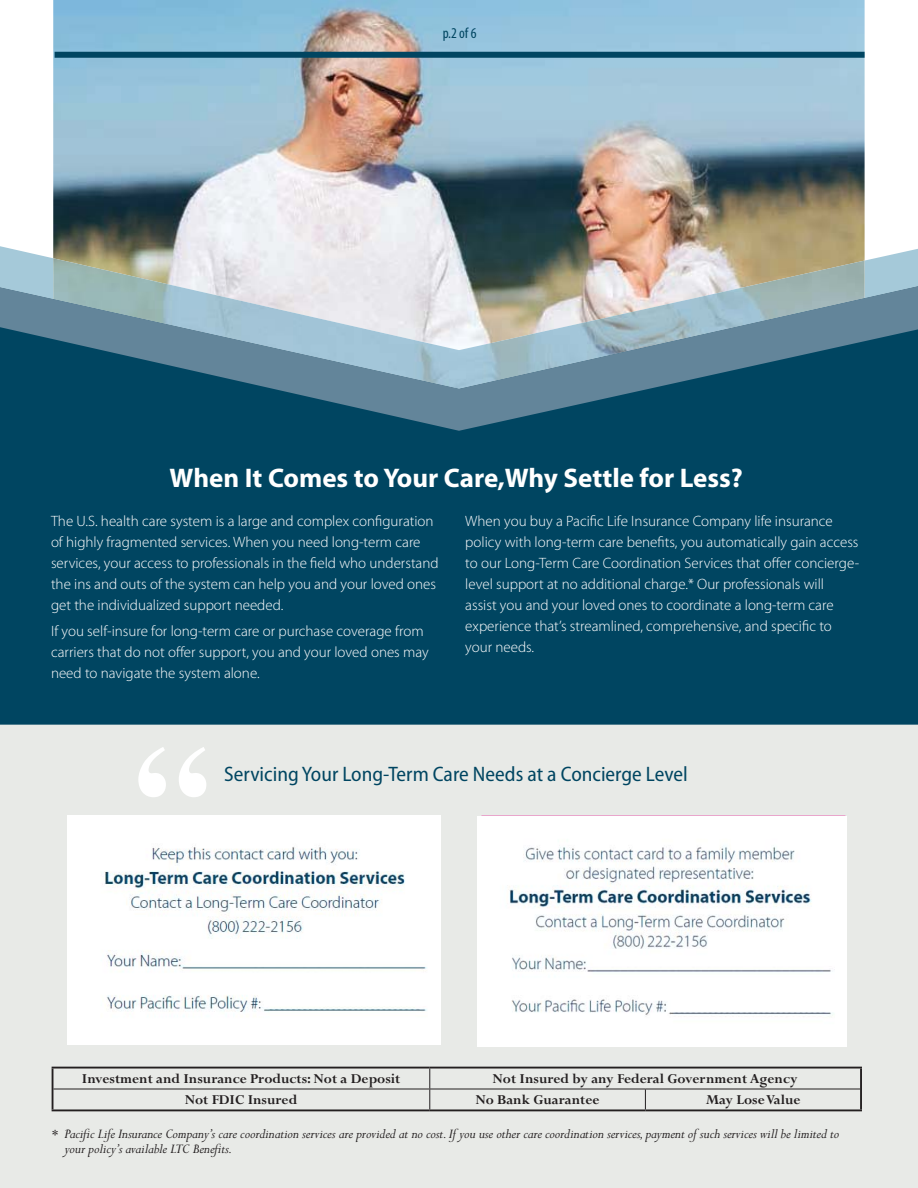
<style>
.page{position:relative;width:918px;height:1188px;background:#fff}
.page>*{position:absolute;margin:0;border:0;box-sizing:border-box;transform-origin:0 0}
.t1{font:700 150px "Times";color:#fff}
.t2{font:700 27px "Myriad Pro";color:#fff}
.t3{font:semi-condensed 21px "Myriad Pro";color:#004561}
.t4{font:300 15px/21px "Myriad Pro";color:#fff}
.t5{font:italic 15px/15px "Perpetua Std";letter-spacing:-.01em;color:#231f20}
.t6{font:700 15px "Perpetua Std";color:#231f20}
.t7{font:condensed 15px "Myriad Pro";color:#004561}
</style>
<div class="page">
<div style="left:0;top:701px;width:917px;height:487px;background:#e8eae7"></div>
<img style="left:53px;top:0;width:812px;height:246px">
<div style="left:0;top:431px;width:918px;height:294px;background:#004561"></div>
<hr style="left:52px;top:1067px;width:378px;height:2px;background:#231f20">
<hr style="left:430px;top:1067px;width:432px;height:2px;background:#231f20">
<hr style="left:860px;top:1069px;width:2px;height:20px;background:#231f20">
<svg style="left:52px;top:1069px;width:1px;height:40px"></svg>
<hr style="left:53px;top:1089px;width:377px;height:1px;background:#231f20">
<hr style="left:52px;top:1109px;width:378px;height:2px;background:#231f20">
<svg style="left:429px;top:1069px;width:1px;height:40px"></svg>
<hr style="left:430px;top:1089px;width:215px;height:1px;background:#231f20">
<hr style="left:430px;top:1109px;width:215px;height:2px;background:#231f20">
<svg style="left:645px;top:1090px;width:1px;height:19px"></svg>
<hr style="left:645px;top:1089px;width:215px;height:1px;background:#231f20">
<hr style="left:860px;top:1089px;width:2px;height:20px;background:#231f20">
<hr style="left:645px;top:1109px;width:217px;height:2px;background:#231f20">
<svg style="left:0;top:246px;width:918px;height:40px;background:#b3b8b3"></svg>
<img style="left:53px;top:258px;width:812px;height:28px">
<svg style="left:0;top:286px;width:918px;height:145px;background:#5d8698"></svg>
<div style="left:55px;top:52px;width:810px;height:6px;background:#004561"></div>
<img style="left:68px;top:816px;width:373px;height:229px">
<img style="left:478px;top:816px;width:368px;height:230px">
<p class="t7" style="left:443px;top:24px;width:35px">p.2 of 6</p>
<h2 class="t2" style="left:170px;top:468px;width:575px">When It Comes to Your Care,Why Settle for Less?</h2>
<p class="t4" style="left:51px;top:511px;width:389px">The U.S. health care system is a large and complex configuration of highly fragmented services. When you need long-term care services, your access to professionals in the field who understand the ins and outs of the system can help you and your loved ones get the individualized support needed.</p>
<p class="t4" style="left:51px;top:622px;width:379px">If you self-insure for long-term care or purchase coverage from carriers that do not offer support, you and your loved ones may need to navigate the system alone.</p>
<p class="t4" style="left:465px;top:511px;width:395px">When you buy a Pacific Life Insurance Company life insurance policy with long-term care benefits, you automatically gain access to our Long-Term Care Coordination Services that offer concierge&shy;level support at no additional charge.* Our professionals will assist you and your loved ones to coordinate a long-term care experience that’s streamlined, comprehensive, and specific to your needs.</p>
<h1 class="t1" style="left:134px;top:738px;width:77px">“</h1>
<h3 class="t3" style="left:224px;top:766px;width:465px">Servicing Your Long-Term Care Needs at a Concierge Level</h3>
<p class="t6" style="left:82px;top:1073px;width:320px">Investment and Insurance Products: Not a Deposit</p>
<p class="t6" style="left:493px;top:1073px;width:306px">Not Insured by any Federal Government Agency</p>
<p class="t6" style="left:185px;top:1094px;width:114px">Not FDIC Insured</p>
<p class="t6" style="left:476px;top:1094px;width:125px">No Bank Guarantee</p>
<p class="t6" style="left:706px;top:1094px;width:96px">May Lose Value</p>
<p class="t5" style="left:65px;top:1126px;width:776px;text-indent:-14px">* Pacific Life Insurance Company’s care coordination services are provided at no cost. If you use other care coordination services, payment of such services will be limited to your policy’s available LTC Benefits.</p>
</div>
